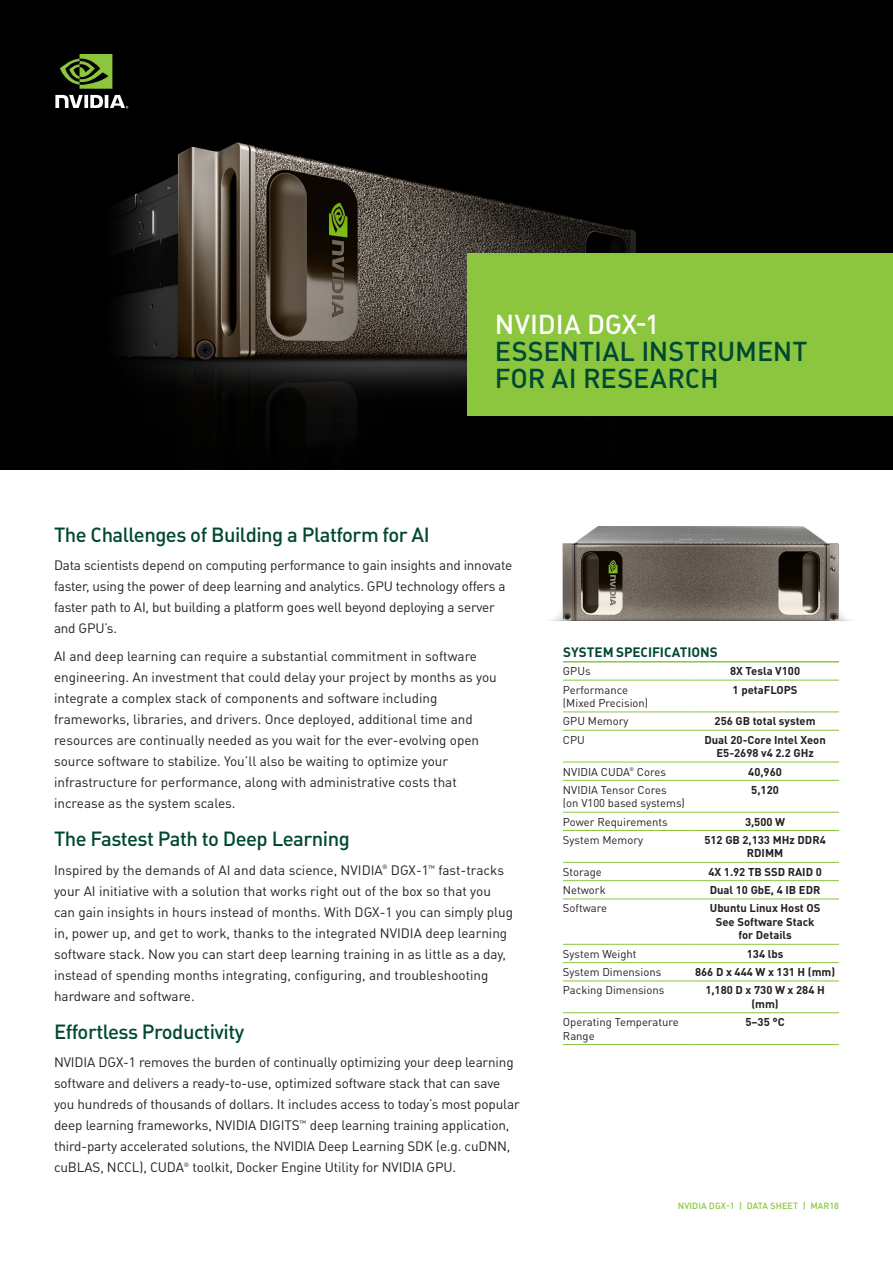
<style>
.page{position:relative;width:893px;height:1263px;background:#fff}
.page>*{position:absolute;margin:0;border:0;box-sizing:border-box;transform-origin:0 0}
.H0_Title{font:500 27px/27px "DIN Pro";color:#004833}
.H0_Title-2{font:500 27px "DIN Pro";letter-spacing:-.005em;color:#fff}
.H2_Heading{font:500 20.25px "DIN Pro";letter-spacing:-.025em;color:#004833}
.Body_Text_Spreaded_O{font:13.5px/21px "DIN Pro";letter-spacing:-.01em;color:#231f20}
.H5_Heading{font:700 13.5px "DIN Pro";letter-spacing:-.005em;color:#004833}
.Right_Column{font:700 11.25px/13.5px "DIN Pro";color:#231f20;text-align:center}
.Body_Text{font:11.25px/13.5px "DIN Pro";color:#231f20}
.t1{font:500 9px "DIN Pro";letter-spacing:.01em;color:#8bc63e}
</style>
<div class="page">
<img style="left:549px;top:526px;width:303px;height:95px">
<img style="left:0;top:0;width:880px;height:469px">
<svg style="left:55px;top:95px;width:73px;height:13px"></svg>
<svg style="left:60px;top:54px;width:52px;height:35px;background:#4f7123"></svg>
<hr style="left:563px;top:730px;width:128px;height:1px;background:#8bc63e">
<hr style="left:563px;top:762px;width:128px;height:1px;background:#8bc63e">
<hr style="left:563px;top:780px;width:128px;height:1px;background:#8bc63e">
<hr style="left:563px;top:812px;width:128px;height:1px;background:#8bc63e">
<hr style="left:563px;top:830px;width:128px;height:1px;background:#8bc63e">
<hr style="left:563px;top:862px;width:128px;height:1px;background:#8bc63e">
<hr style="left:563px;top:880px;width:128px;height:1px;background:#8bc63e">
<hr style="left:563px;top:898px;width:128px;height:1px;background:#8bc63e">
<hr style="left:563px;top:944px;width:128px;height:1px;background:#8bc63e">
<hr style="left:563px;top:962px;width:128px;height:1px;background:#8bc63e">
<hr style="left:563px;top:980px;width:128px;height:1px;background:#8bc63e">
<hr style="left:563px;top:1012px;width:128px;height:1px;background:#8bc63e">
<hr style="left:563px;top:680px;width:128px;height:1px;background:#8bc63e">
<hr style="left:563px;top:711px;width:128px;height:1px;background:#8bc63e">
<hr style="left:563px;top:1044px;width:128px;height:1px;background:#8bc63e">
<hr style="left:691px;top:1044px;width:148px;height:1px;background:#8bc63e">
<hr style="left:563px;top:661px;width:128px;height:1px;background:#8bc63e">
<hr style="left:691px;top:661px;width:148px;height:1px;background:#8bc63e">
<hr style="left:691px;top:730px;width:148px;height:1px;background:#8bc63e">
<hr style="left:691px;top:762px;width:148px;height:1px;background:#8bc63e">
<hr style="left:691px;top:780px;width:148px;height:1px;background:#8bc63e">
<hr style="left:691px;top:862px;width:148px;height:1px;background:#8bc63e">
<hr style="left:691px;top:880px;width:148px;height:1px;background:#8bc63e">
<hr style="left:691px;top:898px;width:148px;height:1px;background:#8bc63e">
<hr style="left:691px;top:944px;width:148px;height:1px;background:#8bc63e">
<hr style="left:691px;top:962px;width:148px;height:1px;background:#8bc63e">
<hr style="left:691px;top:980px;width:148px;height:1px;background:#8bc63e">
<hr style="left:691px;top:1012px;width:148px;height:1px;background:#8bc63e">
<hr style="left:691px;top:680px;width:148px;height:1px;background:#8bc63e">
<hr style="left:691px;top:830px;width:148px;height:1px;background:#8bc63e">
<hr style="left:691px;top:711px;width:148px;height:1px;background:#8bc63e">
<hr style="left:691px;top:812px;width:148px;height:1px;background:#8bc63e">
<div style="left:468px;top:253px;width:425px;height:162px;background:#8bc63e"></div>
<p class="H0_Title-2" style="left:495px;top:306px;width:166px">NVIDIA DGX-1</p>
<p class="H0_Title" style="left:495px;top:337px;width:314px">ESSENTIAL INSTRUMENT<br>FOR AI RESEARCH</p>
<p class="H2_Heading" style="left:54px;top:521px;width:377px">The Challenges of Building a Platform for AI</p>
<p class="Body_Text_Spreaded_O" style="left:54px;top:554px;width:460px">Data scientists depend on computing performance to gain insights and innovate faster, using the power of deep learning and analytics. GPU technology offers a faster path to AI, but building a platform goes well beyond deploying a server and GPU’s.</p>
<p class="Body_Text_Spreaded_O" style="left:54px;top:645px;width:444px">AI and deep learning can require a substantial commitment in software engineering. An investment that could delay your project by months as you integrate a complex stack of components and software including frameworks, libraries, and drivers. Once deployed, additional time and resources are continually needed as you wait for the ever-evolving open source software to stabilize. You’ll also be waiting to optimize your infrastructure for performance, along with administrative costs that increase as the system scales.</p>
<p class="H2_Heading" style="left:54px;top:825px;width:297px">The Fastest Path to Deep Learning</p>
<p class="Body_Text_Spreaded_O" style="left:54px;top:859px;width:461px">Inspired by the demands of AI and data science, NVIDIA<sup>®</sup> DGX-1<sup>™</sup> fast-tracks your AI initiative with a solution that works right out of the box so that you can gain insights in hours instead of months. With DGX-1 you can simply plug in, power up, and get to work, thanks to the integrated NVIDIA deep learning software stack. Now you can start deep learning training in as little as a day, instead of spending months integrating, configuring, and troubleshooting hardware and software.</p>
<p class="H2_Heading" style="left:54px;top:1018px;width:192px">Effortless Productivity</p>
<p class="Body_Text_Spreaded_O" style="left:54px;top:1051px;width:467px">NVIDIA DGX-1 removes the burden of continually optimizing your deep learning software and delivers a ready-to-use, optimized software stack that can save you hundreds of thousands of dollars. It includes access to today’s most popular deep learning frameworks, NVIDIA DIGITS<sup>™</sup> deep learning training application, third-party accelerated solutions, the NVIDIA Deep Learning SDK (e.g. cuDNN, cuBLAS, NCCL), CUDA<sup>®</sup> toolkit, Docker Engine Utility for NVIDIA GPU.</p>
<p class="H5_Heading" style="left:563px;top:643px;width:156px">SYSTEM SPECIFICATIONS</p>
<p class="Body_Text" style="left:563px;top:664px;width:29px">GPUs</p>
<p class="Right_Column" style="left:730px;top:664px;width:72px">8X Tesla V100</p>
<p class="Body_Text" style="left:563px;top:682px;width:87px">Performance (Mixed Precision)</p>
<p class="Right_Column" style="left:733px;top:682px;width:66px">1 petaFLOPS</p>
<p class="Body_Text" style="left:563px;top:714px;width:67px">GPU Memory</p>
<p class="Right_Column" style="left:715px;top:714px;width:103px">256 GB total system</p>
<p class="Body_Text" style="left:563px;top:732px;width:23px">CPU</p>
<p class="Right_Column" style="left:704px;top:732px;width:123px">Dual 20-Core Intel Xeon</p>
<p class="Right_Column" style="left:716px;top:746px;width:99px">E5-2698 v4 2.2 GHz</p>
<p class="Body_Text" style="left:563px;top:764px;width:105px">NVIDIA CUDA<sup>®</sup> Cores</p>
<p class="Right_Column" style="left:748px;top:764px;width:35px">40,960</p>
<p class="Body_Text" style="left:563px;top:782px;width:105px">NVIDIA Tensor Cores</p>
<p class="Body_Text" style="left:563px;top:796px;width:124px">(on V100 based systems)</p>
<p class="Right_Column" style="left:751px;top:782px;width:29px">5,120</p>
<p class="Body_Text" style="left:563px;top:814px;width:106px">Power Requirements</p>
<p class="Right_Column" style="left:745px;top:814px;width:42px">3,500 W</p>
<p class="Body_Text" style="left:563px;top:833px;width:82px">System Memory</p>
<p class="Right_Column" style="left:704px;top:833px;width:123px">512 GB 2,133 MHz DDR4<br>RDIMM</p>
<p class="Body_Text" style="left:563px;top:864px;width:40px">Storage</p>
<p class="Right_Column" style="left:708px;top:864px;width:115px">4X 1.92 TB SSD RAID 0</p>
<p class="Body_Text" style="left:563px;top:883px;width:44px">Network</p>
<p class="Right_Column" style="left:710px;top:883px;width:112px">Dual 10 GbE, 4 IB EDR</p>
<p class="Body_Text" style="left:563px;top:901px;width:46px">Software</p>
<p class="Right_Column" style="left:710px;top:901px;width:112px">Ubuntu Linux Host OS</p>
<p class="Right_Column" style="left:716px;top:915px;width:100px">See Software Stack for Details</p>
<p class="Body_Text" style="left:563px;top:946px;width:75px">System Weight</p>
<p class="Right_Column" style="left:747px;top:946px;width:38px">134 lbs</p>
<p class="Body_Text" style="left:563px;top:965px;width:100px">System Dimensions</p>
<p class="Right_Column" style="left:695px;top:965px;width:142px">866 D x 444 W x 131 H (mm)</p>
<p class="Body_Text" style="left:563px;top:983px;width:103px">Packing Dimensions</p>
<p class="Right_Column" style="left:705px;top:983px;width:121px">1,180 D x 730 W x 284 H (mm)</p>
<p class="Body_Text" style="left:563px;top:1015px;width:117px">Operating Temperature<br>Range</p>
<p class="Right_Column" style="left:745px;top:1015px;width:41px">5–35 °C</p>
<p class="t1" style="left:678px;top:1199px;width:163px">NVIDIA DGX-1 | DATA SHEET | MAR18</p>
</div>
